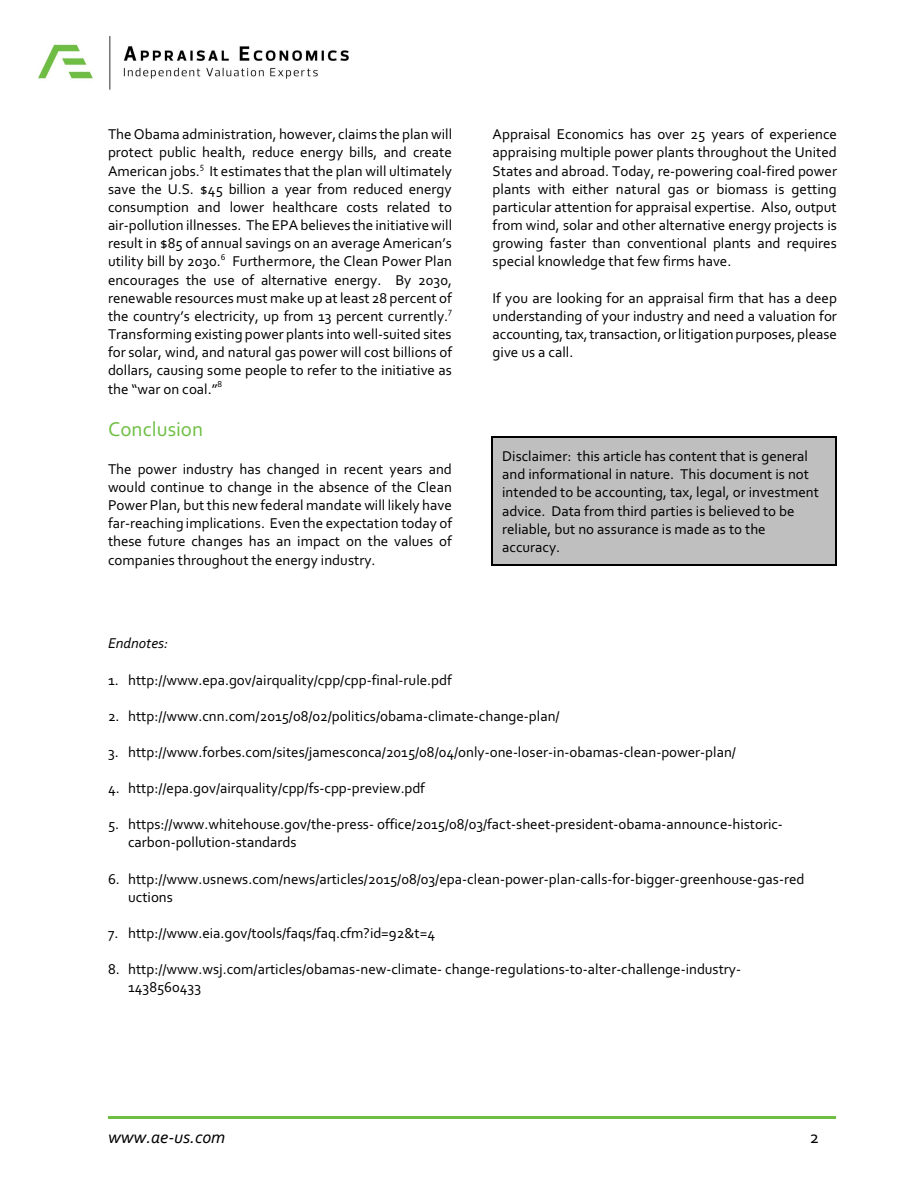
<style>
.page{position:relative;width:918px;height:1188px;background:#fff}
.page>*{position:absolute;margin:0;border:0;box-sizing:border-box;transform-origin:0 0}
.t1{font:21px "Corbel";color:#70bf45}
.t2{font:italic 18px "Corbel";color:#000}
.t3{font:18px "Corbel";color:#000}
.t4{font:15px/18.1px "Corbel";color:#000}
.t5{font:italic 15px "Corbel";color:#000}
</style>
<div class="page">
<img style="left:38px;top:36px;width:311px;height:54px">
<div style="left:492px;top:436px;width:344px;height:130px;background:#bfbfbf"></div>
<hr style="left:492px;top:436px;width:1px;height:130px;background:#000">
<hr style="left:835px;top:436px;width:1px;height:130px;background:#000">
<hr style="left:492px;top:436px;width:344px;height:2px;background:#000">
<hr style="left:492px;top:565px;width:344px;height:1px;background:#000">
<hr style="left:108px;top:1116px;width:727px;height:2px;background:#70bf45">
<p class="t4" style="left:108px;top:126px;width:346px;text-align:justify">The Obama administration, however, claims the plan will protect public health, reduce energy bills, and create American jobs.<sup>5</sup> It estimates that the plan will ultimately save the U.S. $45 billion a year from reduced energy consumption and lower healthcare costs related to air-pollution illnesses. The EPA believes the initiative will result in $85 of annual savings on an average American’s utility bill by 2030.<sup>6</sup> Furthermore, the Clean Power Plan encourages the use of alternative energy. By 2030, renewable resources must make up at least 28 percent of the country’s electricity, up from 13 percent currently.<sup>7<br></sup>Transforming existing power plants into well-suited sites for solar, wind, and natural gas power will cost billions of dollars, causing some people to refer to the initiative as the “war on coal.”<sup>8</sup></p>
<h1 class="t1" style="left:108px;top:420px;width:97px">Conclusion</h1>
<p class="t4" style="left:108px;top:461px;width:346px;text-align:justify">The power industry has changed in recent years and would continue to change in the absence of the Clean Power Plan, but this new federal mandate will likely have far-reaching implications. Even the expectation today of these future changes has an impact on the values of companies throughout the energy industry.</p>
<p class="t5" style="left:108px;top:637px;width:62px">Endnotes:</p>
<p class="t4" style="left:493px;top:126px;width:346px;text-align:justify">Appraisal Economics has over 25 years of experience appraising multiple power plants throughout the United States and abroad. Today, re-powering coal-fired power plants with either natural gas or biomass is getting particular attention for appraisal expertise. Also, output from wind, solar and other alternative energy projects is growing faster than conventional plants and requires special knowledge that few firms have.</p>
<p class="t4" style="left:493px;top:290px;width:346px;text-align:justify">If you are looking for an appraisal firm that has a deep understanding of your industry and need a valuation for accounting,tax,transaction, or litigation purposes, please give us a call.</p>
<p class="t4" style="left:502px;top:448px;width:318px">Disclaimer: this article has content that is general and informational in nature. This document is not intended to be accounting, tax, legal, or investment advice. Data from third parties is believed to be reliable, but no assurance is made as to the accuracy.</p>
<p class="t4" style="left:108px;top:672px;width:345px">1. http://www.epa.gov/airquality/cpp/cpp-final-rule.pdf</p>
<p class="t4" style="left:108px;top:708px;width:453px">2. http://www.cnn.com/2015/08/02/politics/obama-climate-change-plan/</p>
<p class="t4" style="left:108px;top:744px;width:630px">3. http://www.forbes.com/sites/jamesconca/2015/08/04/only-one-loser-in-obamas-clean-power-plan/</p>
<p class="t4" style="left:108px;top:780px;width:319px">4. http://epa.gov/airquality/cpp/fs-cpp-preview.pdf</p>
<p class="t4" style="left:128px;top:817px;width:656px;text-indent:-20px">5. https://www.whitehouse.gov/the-press- office/2015/08/03/fact-sheet-president-obama-announce-historic&shy;carbon-pollution-standards</p>
<p class="t4" style="left:128px;top:871px;width:678px;text-indent:-20px">6. http://www.usnews.com/news/articles/2015/08/03/epa-clean-power-plan-calls-for-bigger-greenhouse-gas-red uctions</p>
<p class="t4" style="left:108px;top:925px;width:329px">7. http://www.eia.gov/tools/faqs/faq.cfm?id=92&amp;t=4</p>
<p class="t4" style="left:128px;top:961px;width:614px;text-indent:-20px">8. http://www.wsj.com/articles/obamas-new-climate- change-regulations-to-alter-challenge-industry-<br>1438560433</p>
<p class="t2" style="left:108px;top:1129px;width:119px">www.ae-us.com</p>
<p class="t3" style="left:810px;top:1129px;width:11px">2</p>
</div>
